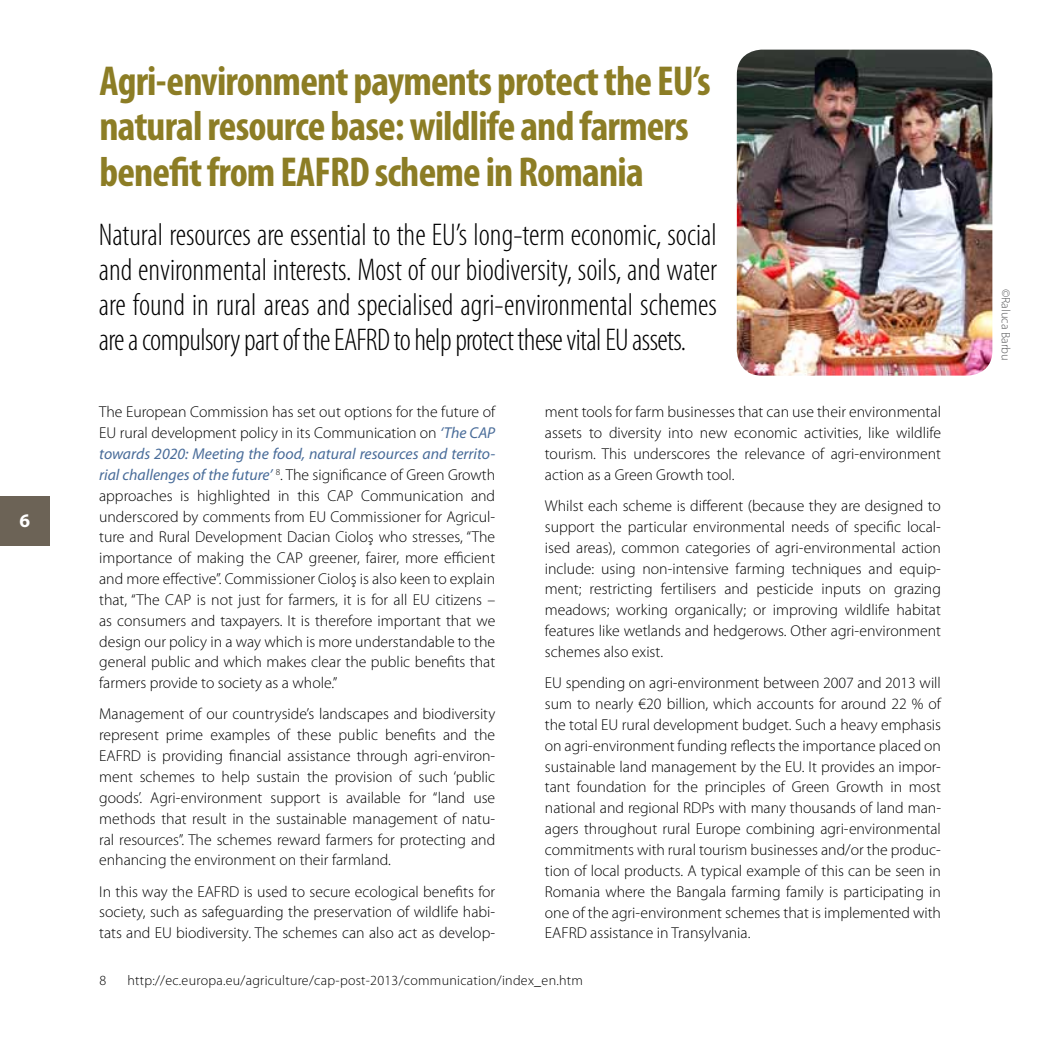
<style>
.page{position:relative;width:1042px;height:1042px;background:#fff}
.page>*{position:absolute;margin:0;border:0;box-sizing:border-box;transform-origin:0 0}
.t1{font:700 condensed 42px/45.5px "Myriad Pro";letter-spacing:-.02em;color:#8c7d25}
.t2{font:300 condensed 31.5px/35px "Myriad Pro";letter-spacing:-.02em;color:#000;text-align:justify}
.t3{font:700 19.25px "Myriad Pro";color:#fff}
.t4{font:300 15.75px/20.8px "Myriad Pro";color:#000;text-align:justify}
.t5{font:300 14px "Myriad Pro";letter-spacing:.02em;color:#000}
.t6{font:300 12.25px "Myriad Pro";color:#58595b}
.s1{font-weight:400;font-style:italic;color:#496c99}
</style>
<div class="page">
<img style="left:737px;top:50px;width:255px;height:326px">
<div style="left:0;top:496px;width:50px;height:50px;background:#6c6356"></div>
<p class="t3" style="left:19px;top:508px;width:12px">6</p>
<h1 class="t1" style="left:100px;top:57px;width:612px">Agri-environment payments protect the EU’s natural resource base: wildlife and farmers benefit from EAFRD scheme in Romania</h1>
<p class="t2" style="left:99px;top:218px;width:620px">Natural resources are essential to the EU’s long-term economic, social and environmental interests. Most of our biodiversity, soils, and water are found in rural areas and specialised agri-environmental schemes are a compulsory part of the EAFRD to help protect these vital EU assets.</p>
<p class="t4" style="left:99px;top:402px;width:398px">The European Commission has set out options for the future of EU rural development policy in its Communication on <span class="s1">‘The CAP towards 2020: Meeting the food, natural resources and territo&shy;rial challenges of the future’</span> <sup>8</sup>. The significance of Green Growth approaches is highlighted in this CAP Communication and underscored by comments from EU Commissioner for Agricul&shy;ture and Rural Development Dacian Cioloş who stresses, “The importance of making the CAP greener, fairer, more efficient and more effective”. Commissioner Cioloş is also keen to explain that, “The CAP is not just for farmers, it is for all EU citizens – as consumers and taxpayers. It is therefore important that we design our policy in a way which is more understandable to the general public and which makes clear the public benefits that farmers provide to society as a whole.”</p>
<p class="t4" style="left:99px;top:704px;width:398px">Management of our countryside’s landscapes and biodiversity represent prime examples of these public benefits and the EAFRD is providing financial assistance through agri-environ&shy;ment schemes to help sustain the provision of such ‘public goods’. Agri-environment support is available for “land use methods that result in the sustainable management of natu&shy;ral resources”. The schemes reward farmers for protecting and enhancing the environment on their farmland.</p>
<p class="t4" style="left:99px;top:881px;width:398px">In this way the EAFRD is used to secure ecological benefits for society, such as safeguarding the preservation of wildlife habi&shy;tats and EU biodiversity. The schemes can also act as develop-</p>
<p class="t4" style="left:545px;top:402px;width:398px">ment tools for farm businesses that can use their environmental assets to diversity into new economic activities, like wildlife tourism. This underscores the relevance of agri-environment action as a Green Growth tool.</p>
<p class="t4" style="left:545px;top:496px;width:398px">Whilst each scheme is different (because they are designed to support the particular environmental needs of specific local&shy;ised areas), common categories of agri-environmental action include: using non-intensive farming techniques and equip&shy;ment; restricting fertilisers and pesticide inputs on grazing meadows; working organically; or improving wildlife habitat features like wetlands and hedgerows. Other agri-environment schemes also exist.</p>
<p class="t4" style="left:545px;top:673px;width:398px">EU spending on agri-environment between 2007 and 2013 will sum to nearly €20 billion, which accounts for around 22 % of the total EU rural development budget. Such a heavy emphasis on agri-environment funding reflects the importance placed on sustainable land management by the EU. It provides an impor&shy;tant foundation for the principles of Green Growth in most national and regional RDPs with many thousands of land man&shy;agers throughout rural Europe combining agri-environmental commitments with rural tourism businesses and/or the produc&shy;tion of local products. A typical example of this can be seen in Romania where the Bangala farming family is participating in one of the agri-environment schemes that is implemented with EAFRD assistance in Transylvania.</p>
<p class="t5" style="left:100px;top:973px;width:8px">8</p>
<p class="t5" style="left:127px;top:973px;width:457px">http://ec.europa.eu/agriculture/cap-post-2013/communication/index_en.htm</p>
<p class="t6" style="left:1012px;top:289px;width:73px;rotate:90deg">©Raluca Barbu</p>
</div>
